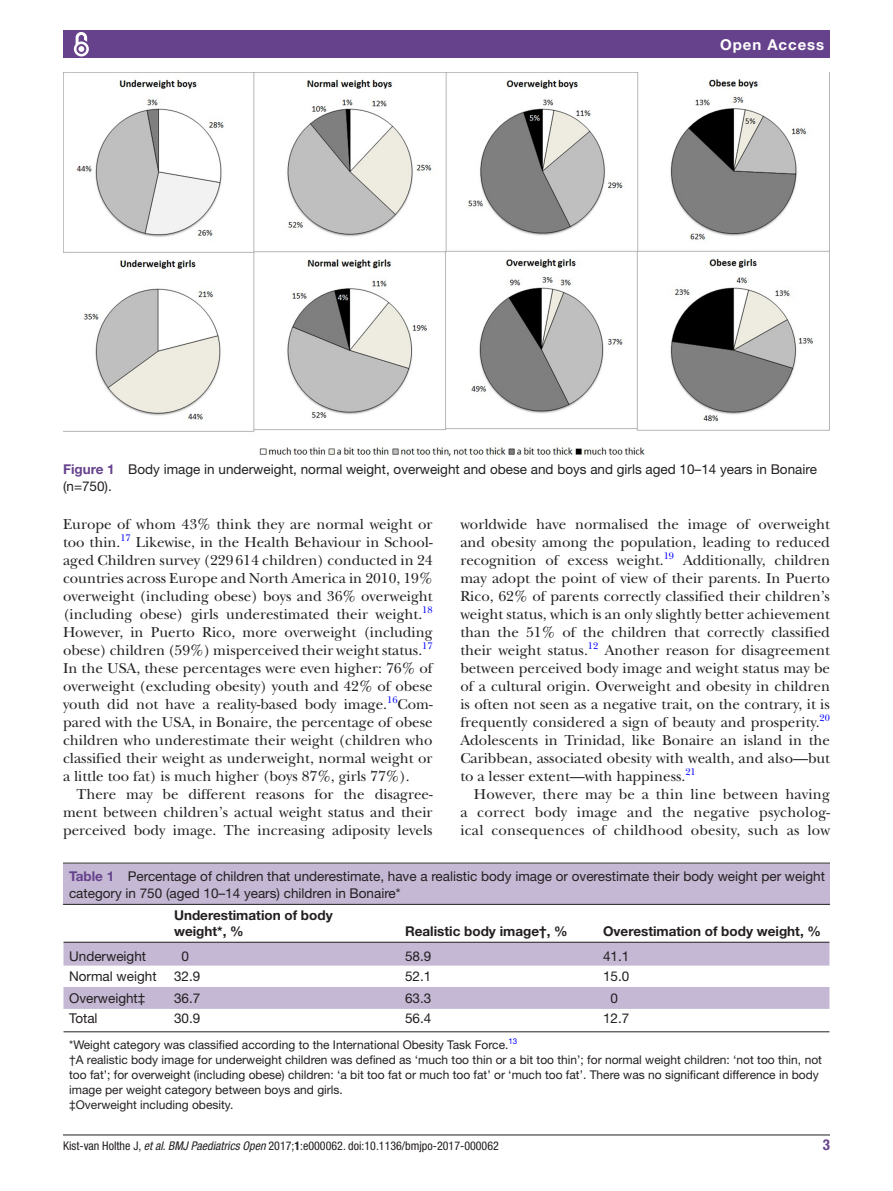
<style>
.page{position:relative;width:893px;height:1191px;background:#fff}
.page>*{position:absolute;margin:0;border:0;box-sizing:border-box;transform-origin:0 0}
.t1{font:15px/18px "New Baskerville";color:#231f20;text-align:justify}
.t2{font:700 15px "Helvetica Neue LT Std";letter-spacing:.065em;color:#fff}
.t3{font:700 condensed 15px "Helvetica Neue LT Std";color:#66428c}
.t4{font:13.5px/16.5px "Helvetica Neue LT Std";color:#231f20}
.t5{font:700 13.5px/16.2px "Helvetica Neue LT Std";color:#231f20}
.t6{font:12px/15px "Helvetica Neue LT Std";color:#231f20}
.t7{font:condensed 12px "Helvetica Neue LT Std";color:#231f20}
.t8{font:9.9px "New Baskerville";color:#00f}
.t9{font:7.95px "Helvetica Neue LT Std";color:#00f}
.s1{font-weight:700;color:#66428c}
.s2{font-style:italic}
.s3{font-weight:700}
</style>
<div class="page">
<hr style="left:63px;top:1134px;width:767px;height:1px;background:#231f20">
<div style="left:63px;top:31px;width:767px;height:27px;background:#66428c"></div>
<svg style="left:73px;top:32px;width:16px;height:25px"></svg>
<img style="left:63px;top:73px;width:767px;height:383px">
<div style="left:63px;top:863px;width:767px;height:246px;background:#c4b8d4"></div>
<hr style="left:63px;top:862px;width:767px;height:1px;background:#231f20">
<div style="left:64px;top:905px;width:766px;height:203px;background:#fff"></div>
<svg style="left:64px;top:943px;width:766px;height:65px"></svg>
<hr style="left:63px;top:904px;width:105px;height:1px;background:#231f20">
<hr style="left:63px;top:942px;width:105px;height:1px;background:#231f20">
<hr style="left:168px;top:904px;width:231px;height:1px;background:#231f20">
<hr style="left:168px;top:942px;width:231px;height:1px;background:#231f20">
<hr style="left:399px;top:904px;width:198px;height:1px;background:#231f20">
<hr style="left:399px;top:942px;width:198px;height:1px;background:#231f20">
<hr style="left:597px;top:904px;width:233px;height:1px;background:#231f20">
<hr style="left:597px;top:942px;width:233px;height:1px;background:#231f20">
<hr style="left:168px;top:1031px;width:231px;height:1px;background:#231f20">
<hr style="left:399px;top:1031px;width:198px;height:1px;background:#231f20">
<hr style="left:63px;top:1031px;width:105px;height:1px;background:#231f20">
<hr style="left:597px;top:1031px;width:233px;height:1px;background:#231f20">
<hr style="left:63px;top:904px;width:1px;height:38px;background:#fff">
<svg style="left:63px;top:942px;width:1px;height:89px"></svg>
<hr style="left:63px;top:1031px;width:1px;height:78px;background:#fff">
<hr style="left:63px;top:1048px;width:773px;height:2px;background:#fff">
<hr style="left:63px;top:1093px;width:773px;height:2px;background:#fff">
<hr style="left:63px;top:1108px;width:773px;height:2px;background:#fff">
<p class="t2" style="left:720px;top:35px;width:106px">Open Access</p>
<p class="t4" style="left:63px;top:461px;width:755px"><span class="s1">Figure 1</span> Body image in underweight, normal weight, overweight and obese and boys and girls aged 10–14 years in Bonaire (n=750).</p>
<p class="t1" style="left:63px;top:515px;width:371px">Europe of whom 43% think they are normal weight or too thin.</p>
<p class="t8" style="left:120px;top:531px;width:12px">17</p>
<p class="t1" style="left:63px;top:533px;width:371px;text-indent:73px">Likewise, in the Health Behaviour in School&shy;aged Children survey (229614 children) conducted in 24 countries across Europe and North America in 2010, 19% overweight (including obese) boys and 36% overweight (including obese) girls underestimated their weight.</p>
<p class="t8" style="left:422px;top:603px;width:12px">18</p>
<p class="t1" style="left:63px;top:623px;width:371px">However, in Puerto Rico, more overweight (including obese) children (59%) misperceived their weight status.</p>
<p class="t8" style="left:422px;top:639px;width:12px">17</p>
<p class="t1" style="left:63px;top:659px;width:371px">In the USA, these percentages were even higher: 76% of overweight (excluding obesity) youth and 42% of obese youth did not have a reality-based body image.</p>
<p class="t8" style="left:387px;top:693px;width:12px">16</p>
<p class="t1" style="left:63px;top:695px;width:371px;text-indent:334px">Com&shy;pared with the USA, in Bonaire, the percentage of obese children who underestimate their weight (children who classified their weight as underweight, normal weight or a little too fat) is much higher (boys 87%, girls 77%).</p>
<p class="t1" style="left:63px;top:785px;width:371px;text-indent:13px">There may be different reasons for the disagree&shy;ment between children’s actual weight status and their perceived body image. The increasing adiposity levels</p>
<p class="t1" style="left:460px;top:515px;width:371px">worldwide have normalised the image of overweight and obesity among the population, leading to reduced recognition of excess weight.</p>
<p class="t8" style="left:664px;top:549px;width:12px">19</p>
<p class="t1" style="left:460px;top:551px;width:371px;text-indent:223px">Additionally, children may adopt the point of view of their parents. In Puerto Rico, 62% of parents correctly classified their children’s weight status, which is an only slightly better achievement than the 51% of the children that correctly classified their weight status.</p>
<p class="t8" style="left:588px;top:639px;width:12px">12</p>
<p class="t1" style="left:460px;top:641px;width:371px;text-indent:144px">Another reason for disagreement between perceived body image and weight status may be of a cultural origin. Overweight and obesity in children is often not seen as a negative trait, on the contrary, it is frequently considered a sign of beauty and prosperity.</p>
<p class="t8" style="left:820px;top:711px;width:12px">20</p>
<p class="t1" style="left:460px;top:731px;width:371px">Adolescents in Trinidad, like Bonaire an island in the Caribbean, associated obesity with wealth, and also—but to a lesser extent—with happiness.</p>
<p class="t8" style="left:685px;top:765px;width:12px">21</p>
<p class="t1" style="left:460px;top:785px;width:371px;text-indent:14px">However, there may be a thin line between having a correct body image and the negative psycholog&shy;ical consequences of childhood obesity, such as low</p>
<p class="t4" style="left:69px;top:868px;width:757px"><span class="s1">Table 1</span> Percentage of children that underestimate, have a realistic body image or overestimate their body weight per weight category in 750 (aged 10–14 years) children in Bonaire*</p>
<p class="t5" style="left:174px;top:906px;width:160px">Underestimation of body weight*, %</p>
<p class="t5" style="left:405px;top:923px;width:164px">Realistic body image†, %</p>
<p class="t5" style="left:603px;top:923px;width:219px">Overestimation of body weight, %</p>
<p class="t4" style="left:69px;top:947px;width:78px">Underweight</p>
<p class="t4" style="left:182px;top:947px;width:9px">0</p>
<p class="t4" style="left:405px;top:947px;width:28px">58.9</p>
<p class="t4" style="left:603px;top:947px;width:28px">41.1</p>
<p class="t4" style="left:69px;top:967px;width:89px">Normal weight</p>
<p class="t4" style="left:174px;top:967px;width:28px">32.9</p>
<p class="t4" style="left:405px;top:967px;width:28px">52.1</p>
<p class="t4" style="left:603px;top:967px;width:28px">15.0</p>
<p class="t4" style="left:69px;top:989px;width:78px">Overweight‡</p>
<p class="t4" style="left:174px;top:989px;width:28px">36.7</p>
<p class="t4" style="left:405px;top:989px;width:28px">63.3</p>
<p class="t4" style="left:611px;top:989px;width:9px">0</p>
<p class="t4" style="left:69px;top:1009px;width:30px">Total</p>
<p class="t4" style="left:174px;top:1009px;width:28px">30.9</p>
<p class="t4" style="left:405px;top:1009px;width:28px">56.4</p>
<p class="t4" style="left:603px;top:1009px;width:28px">12.7</p>
<p class="t6" style="left:69px;top:1037px;width:441px">*Weight category was classified according to the International Obesity Task Force.</p>
<p class="t9" style="left:508px;top:1036px;width:10px">13</p>
<p class="t6" style="left:69px;top:1052px;width:754px">†A realistic body image for underweight children was defined as ‘much too thin or a bit too thin’; for normal weight children: ‘not too thin, not too fat’; for overweight (including obese) children: ‘a bit too fat or much too fat’ or ‘much too fat’. There was no significant difference in body image per weight category between boys and girls.<br>‡Overweight including obesity.</p>
<p class="t7" style="left:63px;top:1138px;width:437px">Kist-van Holthe J, <span class="s2">et al</span>. <span class="s2">BMJ Paediatrics Open</span> 2017;<span class="s3">1</span>:e000062. doi:10.1136/bmjpo-2017-000062</p>
<p class="t3" style="left:823px;top:1135px;width:9px">3</p>
</div>
